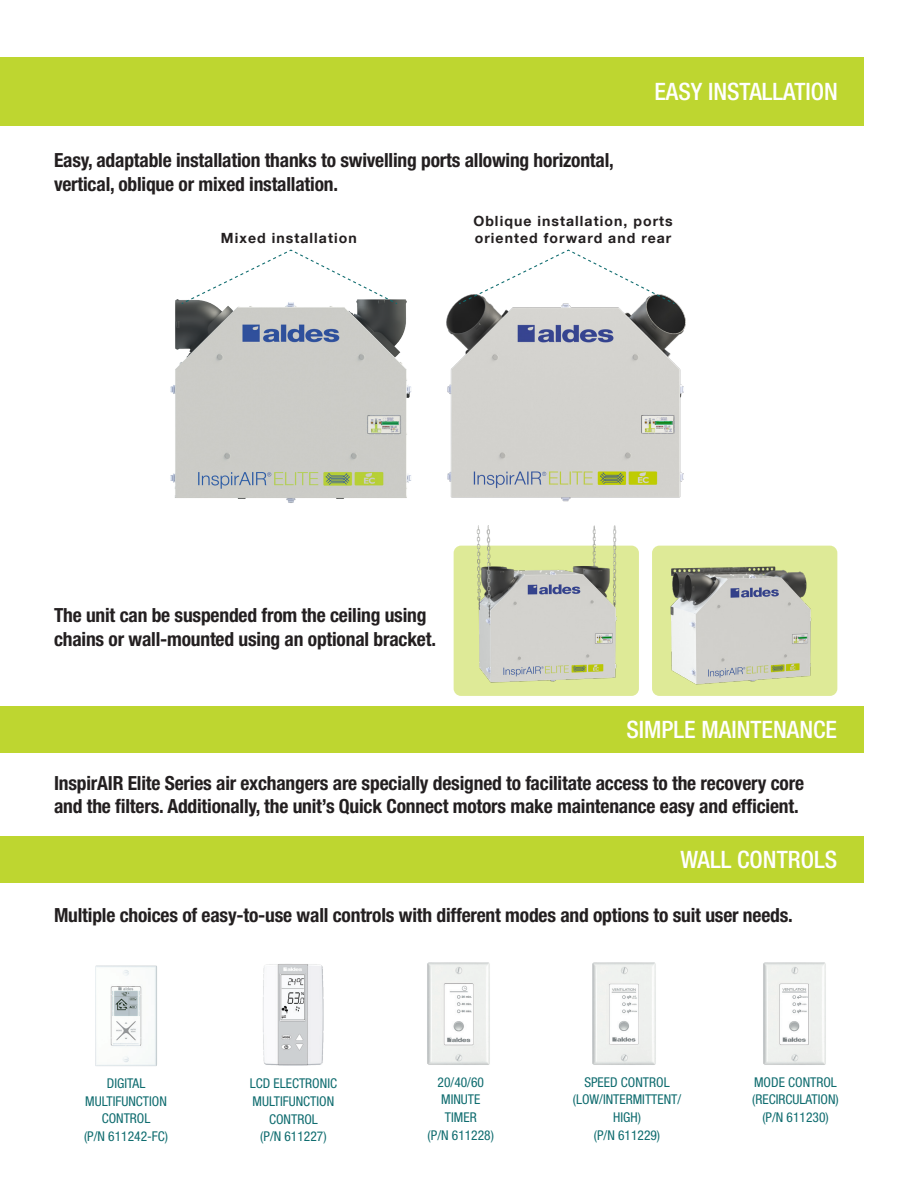
<style>
.page{position:relative;width:918px;height:1188px;background:#fff}
.page>*{position:absolute;margin:0;border:0;box-sizing:border-box;transform-origin:0 0}
.t1{font:500 condensed 24px "Helvetica Neue LT Std";color:#fff}
.No_Spacing{font:700 condensed 19.5px/23.4px "Helvetica Neue LT Std";letter-spacing:-.01em;color:#231f20}
.t2{font:700 14.1px/16.8px "Helvetica Neue LT Com";letter-spacing:.075em;color:#231f20}
.Body_for_Apps{font:condensed 13.5px/17.5px "Helvetica Neue LT Std";color:#0f6c6f}
</style>
<div class="page">
<img style="left:461px;top:302px;width:225px;height:200px">
<div style="left:0;top:57px;width:864px;height:68px;background:#bed630"></div>
<div style="left:454px;top:546px;width:185px;height:150px;background:#deea97;border-radius:7px"></div>
<div style="left:652px;top:546px;width:185px;height:150px;background:#deea97;border-radius:7px"></div>
<img style="left:453px;top:525px;width:175px;height:171px">
<img style="left:670px;top:566px;width:142px;height:119px">
<div style="left:0;top:836px;width:864px;height:47px;background:#bed630"></div>
<div style="left:0;top:706px;width:864px;height:47px;background:#bed630"></div>
<img style="left:170px;top:299px;width:291px;height:227px">
<svg style="left:180px;top:249px;width:218px;height:56px"></svg>
<svg style="left:458px;top:249px;width:218px;height:56px"></svg>
<img style="left:95px;top:966px;width:62px;height:100px">
<img style="left:263px;top:964px;width:61px;height:102px">
<img style="left:427px;top:962px;width:63px;height:103px">
<img style="left:592px;top:962px;width:64px;height:103px">
<img style="left:763px;top:962px;width:63px;height:103px">
<p class="No_Spacing" style="left:54px;top:148px;width:561px">Easy, adaptable installation thanks to swivelling ports allowing horizontal, vertical, oblique or mixed installation.</p>
<p class="t1" style="left:654px;top:77px;width:185px">EASY INSTALLATION</p>
<p class="t2" style="left:221px;top:229px;width:137px">Mixed installation</p>
<p class="t2" style="left:473px;top:212px;width:201px">Oblique installation, ports oriented forward and rear</p>
<p class="No_Spacing" style="left:54px;top:603px;width:384px">The unit can be suspended from the ceiling using chains or wall-mounted using an optional bracket.</p>
<p class="t1" style="left:627px;top:715px;width:212px">SIMPLE MAINTENANCE</p>
<p class="No_Spacing" style="left:54px;top:771px;width:752px">InspirAIR Elite Series air exchangers are specially designed to facilitate access to the recovery core and the filters. Additionally, the unit’s Quick Connect motors make maintenance easy and efficient.</p>
<p class="t1" style="left:681px;top:845px;width:158px">WALL CONTROLS</p>
<p class="No_Spacing" style="left:54px;top:903px;width:740px">Multiple choices of easy-to-use wall controls with different modes and options to suit user needs.</p>
<p class="Body_for_Apps" style="left:107px;top:1074px;width:40px">DIGITAL</p>
<p class="Body_for_Apps" style="left:85px;top:1092px;width:83px">MULTIFUNCTION</p>
<p class="Body_for_Apps" style="left:102px;top:1109px;width:50px">CONTROL</p>
<p class="Body_for_Apps" style="left:84px;top:1127px;width:86px">(P/N 611242-FC)</p>
<p class="Body_for_Apps" style="left:250px;top:1075px;width:89px">LCD ELECTRONIC</p>
<p class="Body_for_Apps" style="left:253px;top:1092px;width:83px">MULTIFUNCTION</p>
<p class="Body_for_Apps" style="left:269px;top:1110px;width:50px">CONTROL</p>
<p class="Body_for_Apps" style="left:260px;top:1127px;width:68px">(P/N 611227)</p>
<p class="Body_for_Apps" style="left:438px;top:1073px;width:48px">20/40/60</p>
<p class="Body_for_Apps" style="left:441px;top:1091px;width:41px">MINUTE</p>
<p class="Body_for_Apps" style="left:445px;top:1108px;width:33px">TIMER</p>
<p class="Body_for_Apps" style="left:428px;top:1126px;width:68px">(P/N 611228)</p>
<p class="Body_for_Apps" style="left:584px;top:1073px;width:87px">SPEED CONTROL</p>
<p class="Body_for_Apps" style="left:573px;top:1091px;width:110px">(LOW/INTERMITTENT/</p>
<p class="Body_for_Apps" style="left:613px;top:1108px;width:29px">HIGH)</p>
<p class="Body_for_Apps" style="left:594px;top:1126px;width:68px">(P/N 611229)</p>
<p class="Body_for_Apps" style="left:752px;top:1073px;width:88px">MODE CONTROL (RECIRCULATION)</p>
<p class="Body_for_Apps" style="left:762px;top:1108px;width:68px">(P/N 611230)</p>
</div>
